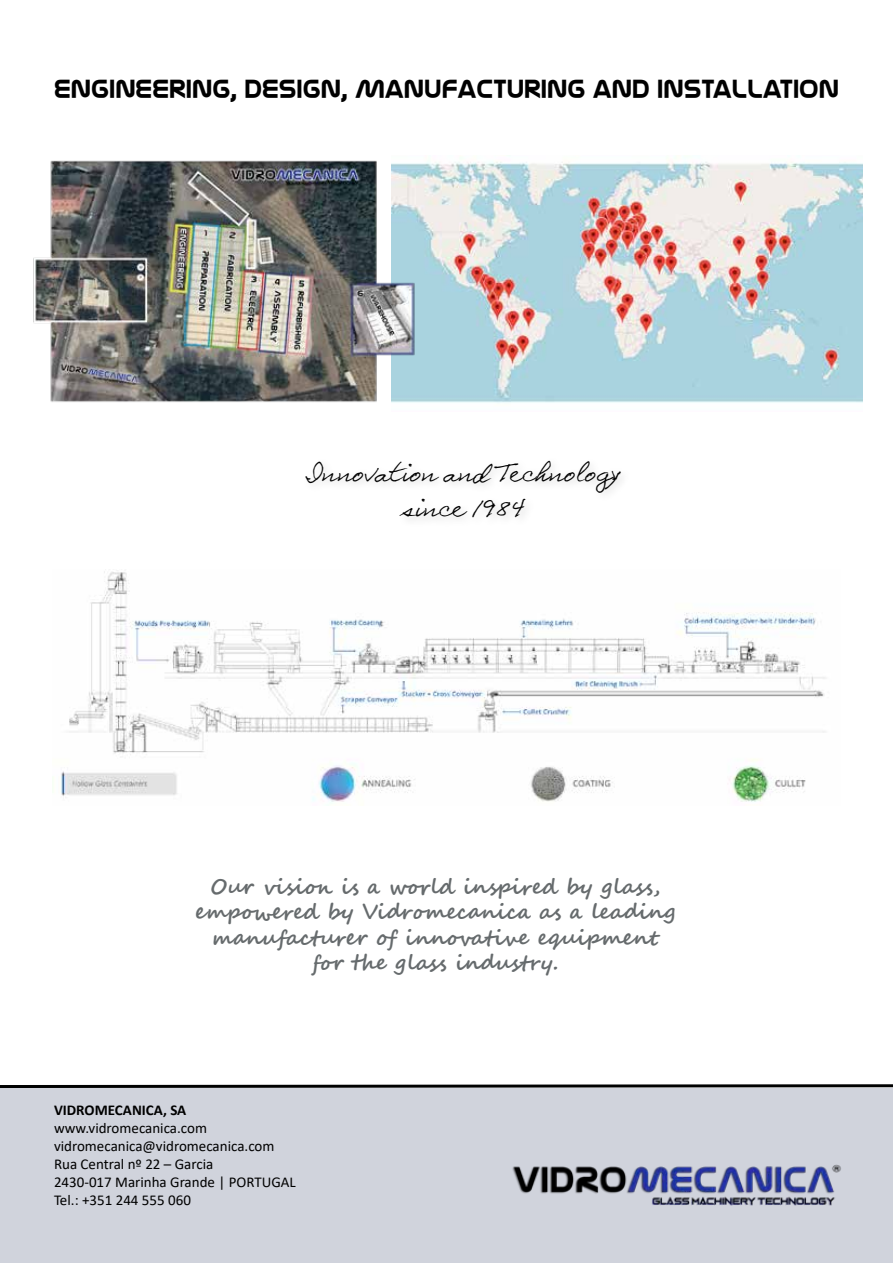
<style>
.page{position:relative;width:893px;height:1263px;background:#fff}
.page>*{position:absolute;margin:0;border:0;box-sizing:border-box;transform-origin:0 0}
.t1{font:27px "Nasalization";color:#000}
.t2{font:27px/36px "Galeforce BTN";letter-spacing:.025em;color:#000;text-align:center}
.t3{font:700 21px/25.2px "Segoe Script";color:#666b6d;text-align:center}
.t4{font:15px/18px "Calibri";color:#000}
.t5{font:700 15px "Calibri";color:#000}
</style>
<div class="page">
<div style="left:0;top:1088px;width:893px;height:175px;background:#d0d3dc"></div>
<img style="left:512px;top:1164px;width:329px;height:42px">
<svg style="left:0;top:1084px;width:893px;height:4px;background:#3f3f3f"></svg>
<img style="left:61px;top:571px;width:765px;height:232px">
<img style="left:419px;top:162px;width:444px;height:241px">
<img style="left:33px;top:160px;width:386px;height:243px">
<h1 class="t1" style="left:54px;top:74px;width:786px">ENGINEERING, DESIGN, MANUFACTURING AND INSTALLATION</h1>
<h1 class="t2" style="left:308px;top:456px;width:314px">Innovation and Technology since 1984</h1>
<h2 class="t3" style="left:195px;top:875px;width:482px">Our vision is a world inspired by glass, empowered by Vidromecanica as a leading manufacturer of innovative equipment for the glass industry.</h2>
<p class="t5" style="left:54px;top:1100px;width:134px">VIDROMECANICA, SA</p>
<p class="t4" style="left:54px;top:1119px;width:243px">www.vidromecanica.com vidromecanica@vidromecanica.com<br>Rua Central nº 22 – Garcia<br>2430-017 Marinha Grande | PORTUGAL<br>Tel.: +351 244 555 060</p>
</div>
